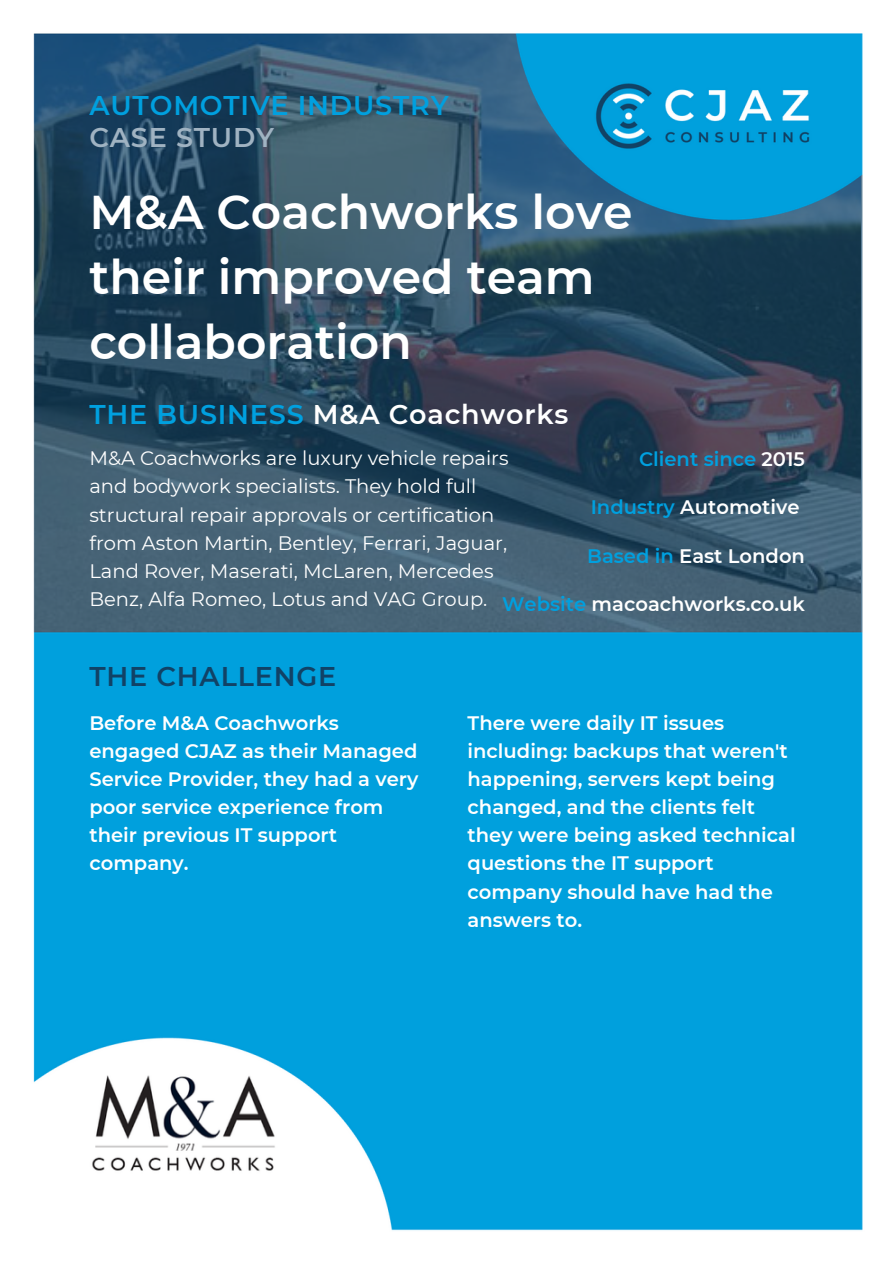
<style>
.page{position:relative;width:894px;height:1264px;background:#fff}
.page>*{position:absolute;margin:0;border:0;box-sizing:border-box;transform-origin:0 0}
.t1{font:600 47.25px/65.2px "Montserrat";color:#fff}
.t2{font:600 27px "Montserrat";letter-spacing:.03em;color:#fff}
.t3{font:600 27px "Montserrat";letter-spacing:.03em;color:#00a0df}
.t4{font:600 27px "Montserrat";letter-spacing:.03em;color:#114266}
.t5{font:600 27px "Montserrat";letter-spacing:.03em;color:#a0b3c2}
.t6{font:600 19.5px/28.2px "Montserrat";color:#fff}
.t7{font:19.5px/28.2px "Montserrat";color:#fff}
.t8{font:600 19.5px "Montserrat";color:#00a0df}
.s1{color:#00a0df}
.s2{color:#fff}
</style>
<div class="page">
<img style="left:33px;top:33px;width:830px;height:1198px">
<img style="left:89px;top:1071px;width:190px;height:103px">
<h2 class="t3" style="left:89px;top:89px;width:360px">AUTOMOTIVE INDUSTRY</h2>
<h2 class="t5" style="left:89px;top:120px;width:186px">CASE STUDY</h2>
<h1 class="t1" style="left:89px;top:179px;width:544px">M&amp;A Coachworks love their improved team collaboration</h1>
<h2 class="t2" style="left:89px;top:397px;width:480px"><span class="s1">THE BUSINESS</span> M&amp;A Coachworks</h2>
<p class="t7" style="left:89px;top:444px;width:420px">M&amp;A Coachworks are luxury vehicle repairs and bodywork specialists. They hold full structural repair approvals or certification from Aston Martin, Bentley, Ferrari, Jaguar, Land Rover, Maserati, McLaren, Mercedes Benz, Alfa Romeo, Lotus and VAG Group.</p>
<p class="t8" style="left:638px;top:447px;width:167px">Client since <span class="s2">2015</span></p>
<p class="t6" style="left:590px;top:493px;width:210px"><span class="s1">Industry</span> Automotive</p>
<p class="t6" style="left:587px;top:541px;width:219px"><span class="s1">Based in</span> East London</p>
<p class="t6" style="left:502px;top:590px;width:304px"><span class="s1">Website</span> macoachworks.co.uk</p>
<h2 class="t4" style="left:89px;top:660px;width:248px">THE CHALLENGE</h2>
<p class="t6" style="left:89px;top:708px;width:330px">Before M&amp;A Coachworks engaged CJAZ as their Managed<br>Service Provider, they had a very poor service experience from their previous IT support company.</p>
<p class="t6" style="left:467px;top:708px;width:329px">There were daily IT issues including: backups that weren't happening, servers kept being changed, and the clients felt they were being asked technical questions the IT support company should have had the answers to.</p>
</div>
